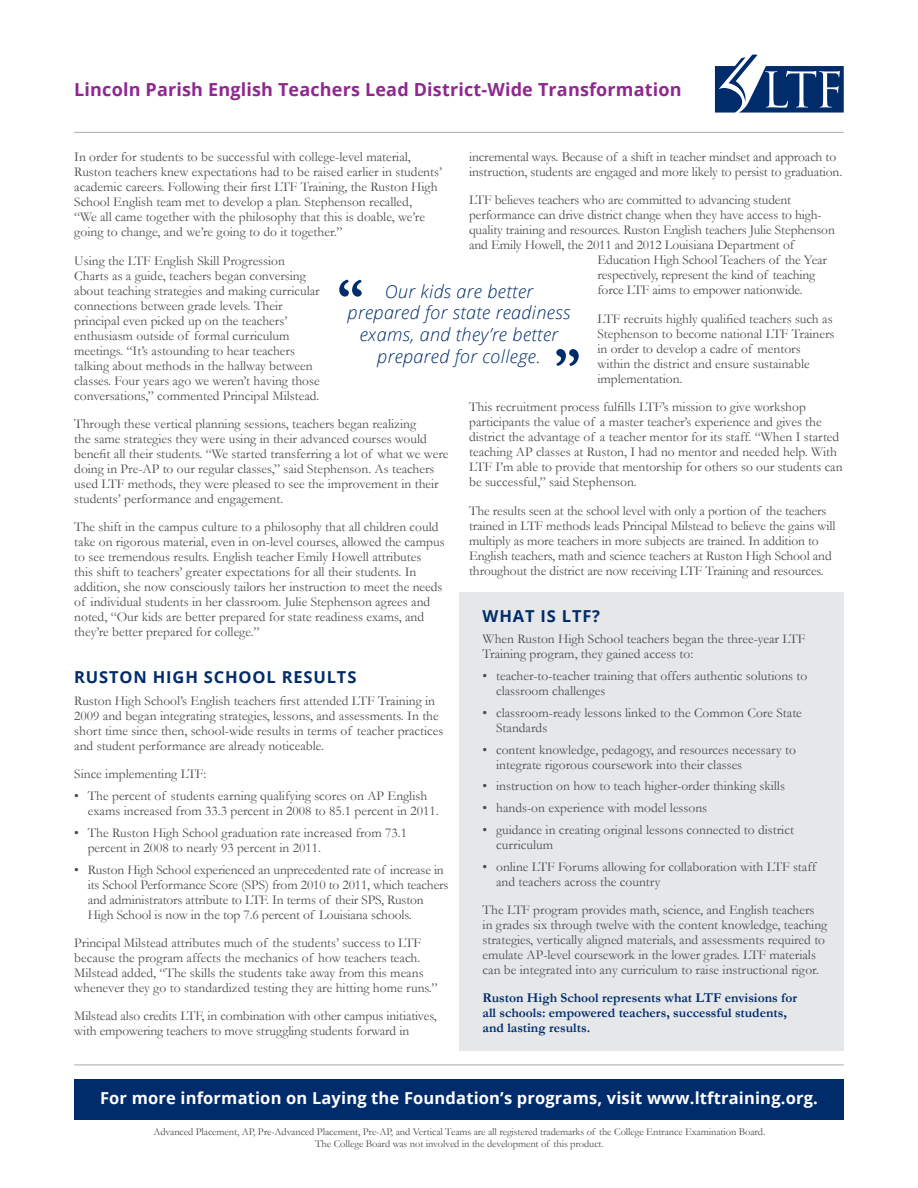
<style>
.page{position:relative;width:918px;height:1188px;background:#fff}
.page>*{position:absolute;margin:0;border:0;box-sizing:border-box;transform-origin:0 0}
.t1{font:italic 300 18px/21.6px "Open Sans";letter-spacing:.02em;color:#002c6b;text-align:center}
.t2{font:700 18px "Open Sans";letter-spacing:.01em;color:#90268f}
.t3{font:700 16.5px "Open Sans";letter-spacing:.01em;color:#fff}
.t4{font:700 16.5px "Open Sans";letter-spacing:.05em;color:#002c6b}
.t5{font:13.5px/15px "Garamond";color:#4b4c4d}
.t6{font:700 13.5px/15px "Garamond";color:#002c6b}
.t7{font:10.5px/12px "Garamond";letter-spacing:-.01em;color:#4b4c4d;text-align:center}
</style>
<div class="page">
<div style="left:459px;top:592px;width:385px;height:459px;background:#e6e7e9"></div>
<hr style="left:74px;top:132px;width:770px;height:1px;background:#a8a9ad">
<svg style="left:339px;top:280px;width:23px;height:17px"></svg>
<svg style="left:556px;top:349px;width:23px;height:17px"></svg>
<div style="left:74px;top:1079px;width:770px;height:40px;background:#002c6b"></div>
<hr style="left:74px;top:1065px;width:770px;height:1px;background:#a8a9ad">
<svg style="left:715px;top:55px;width:129px;height:58px"></svg>
<h1 class="t2" style="left:74px;top:77px;width:609px">Lincoln Parish English Teachers Lead District-Wide Transformation</h1>
<p class="t5" style="left:469px;top:149px;width:375px">incremental ways. Because of a shift in teacher mindset and approach to instruction, students are engaged and more likely to persist to graduation.</p>
<p class="t5" style="left:469px;top:193px;width:324px">LTF believes teachers who are committed to advancing student</p>
<p class="t5" style="left:469px;top:208px;width:354px">performance can drive district change when they have access to high-</p>
<p class="t5" style="left:469px;top:223px;width:367px">quality training and resources. Ruston English teachers Julie Stephenson</p>
<p class="t5" style="left:469px;top:238px;width:326px">and Emily Howell, the 2011 and 2012 Louisiana Department of</p>
<p class="t5" style="left:597px;top:253px;width:231px">Education High School Teachers of the Year</p>
<p class="t5" style="left:597px;top:268px;width:219px">respectively, represent the kind of teaching</p>
<p class="t5" style="left:597px;top:283px;width:207px">force LTF aims to empower nationwide.</p>
<p class="t5" style="left:597px;top:311px;width:239px">LTF recruits highly qualified teachers such as Stephenson to become national LTF Trainers in order to develop a cadre of mentors within the district and ensure sustainable implementation.</p>
<p class="t5" style="left:469px;top:400px;width:375px">This recruitment process fulfills LTF’s mission to give workshop participants the value of a master teacher’s experience and gives the district the advantage of a teacher mentor for its staff. “When I started teaching AP classes at Ruston, I had no mentor and needed help. With LTF I’m able to provide that mentorship for others so our students can be successful,” said Stephenson.</p>
<p class="t5" style="left:469px;top:503px;width:368px">The results seen at the school level with only a portion of the teachers trained in LTF methods leads Principal Milstead to believe the gains will multiply as more teachers in more subjects are trained. In addition to English teachers, math and science teachers at Ruston High School and throughout the district are now receiving LTF Training and resources.</p>
<p class="t4" style="left:483px;top:604px;width:119px">What is LTF?</p>
<p class="t5" style="left:483px;top:631px;width:324px">When Ruston High School teachers began the three-year LTF<br>Training program, they gained access to:</p>
<p class="t5" style="left:496px;top:668px;width:313px;text-indent:-14px">• teacher-to-teacher training that offers authentic solutions to classroom challenges</p>
<p class="t5" style="left:496px;top:705px;width:307px;text-indent:-14px">• classroom-ready lessons linked to the Common Core State<br>Standards</p>
<p class="t5" style="left:496px;top:742px;width:301px;text-indent:-14px">• content knowledge, pedagogy, and resources necessary to integrate rigorous coursework into their classes</p>
<p class="t5" style="left:483px;top:778px;width:304px">• instruction on how to teach higher-order thinking skills</p>
<p class="t5" style="left:483px;top:800px;width:226px">• hands-on experience with model lessons</p>
<p class="t5" style="left:496px;top:822px;width:299px;text-indent:-14px">• guidance in creating original lessons connected to district curriculum</p>
<p class="t5" style="left:496px;top:859px;width:322px;text-indent:-14px">• online LTF Forums allowing for collaboration with LTF staff and teachers across the country</p>
<p class="t5" style="left:483px;top:902px;width:346px">The LTF program provides math, science, and English teachers in grades six through twelve with the content knowledge, teaching strategies, vertically aligned materials, and assessments required to emulate AP-level coursework in the lower grades. LTF materials can be integrated into any curriculum to raise instructional rigor.</p>
<p class="t6" style="left:483px;top:991px;width:316px">Ruston High School represents what LTF envisions for all schools: empowered teachers, successful students, and lasting results.</p>
<p class="t5" style="left:74px;top:149px;width:369px">In order for students to be successful with college-level material, Ruston teachers knew expectations had to be raised earlier in students’ academic careers. Following their first LTF Training, the Ruston High School English team met to develop a plan. Stephenson recalled,<br>“We all came together with the philosophy that this is doable, we’re going to change, and we’re going to do it together.”</p>
<p class="t5" style="left:74px;top:253px;width:247px">Using the LTF English Skill Progression Charts as a guide, teachers began conversing about teaching strategies and making curricular connections between grade levels. Their principal even picked up on the teachers’ enthusiasm outside of formal curriculum meetings. “It’s astounding to hear teachers talking about methods in the hallway between classes. Four years ago we weren’t having those conversations,” commented Principal Milstead.</p>
<p class="t5" style="left:74px;top:416px;width:376px">Through these vertical planning sessions, teachers began realizing<br>the same strategies they were using in their advanced courses would benefit all their students. “We started transferring a lot of what we were doing in Pre-AP to our regular classes,” said Stephenson. As teachers used LTF methods, they were pleased to see the improvement in their students’ performance and engagement.</p>
<p class="t5" style="left:74px;top:520px;width:372px">The shift in the campus culture to a philosophy that all children could take on rigorous material, even in on-level courses, allowed the campus to see tremendous results. English teacher Emily Howell attributes<br>this shift to teachers’ greater expectations for all their students. In addition, she now consciously tailors her instruction to meet the needs of individual students in her classroom. Julie Stephenson agrees and noted, “Our kids are better prepared for state readiness exams, and they’re better prepared for college.”</p>
<p class="t4" style="left:74px;top:665px;width:284px">Ruston High school results</p>
<p class="t5" style="left:74px;top:693px;width:371px">Ruston High School’s English teachers first attended LTF Training in 2009 and began integrating strategies, lessons, and assessments. In the short time since then, school-wide results in terms of teacher practices and student performance are already noticeable.</p>
<p class="t5" style="left:74px;top:766px;width:134px">Since implementing LTF:</p>
<p class="t5" style="left:88px;top:788px;width:352px;text-indent:-14px">• The percent of students earning qualifying scores on AP English exams increased from 33.3 percent in 2008 to 85.1 percent in 2011.</p>
<p class="t5" style="left:88px;top:825px;width:321px;text-indent:-14px">• The Ruston High School graduation rate increased from 73.1 percent in 2008 to nearly 93 percent in 2011.</p>
<p class="t5" style="left:88px;top:862px;width:362px;text-indent:-14px">• Ruston High School experienced an unprecedented rate of increase in its School Performance Score (SPS) from 2010 to 2011, which teachers and administrators attribute to LTF. In terms of their SPS, Ruston High School is now in the top 7.6 percent of Louisiana schools.</p>
<p class="t5" style="left:74px;top:935px;width:365px">Principal Milstead attributes much of the students’ success to LTF because the program affects the mechanics of how teachers teach.<br>Milstead added, “The skills the students take away from this means whenever they go to standardized testing they are hitting home runs.”</p>
<p class="t5" style="left:74px;top:1009px;width:364px">Milstead also credits LTF, in combination with other campus initiatives, with empowering teachers to move struggling students forward in</p>
<h1 class="t1" style="left:348px;top:280px;width:224px">Our kids are better prepared for state readiness exams, and they’re better prepared for college.</h1>
<p class="t3" style="left:100px;top:1086px;width:719px">For more information on Laying the Foundation’s programs, visit www.ltftraining.org.</p>
<p class="t7" style="left:153px;top:1126px;width:613px">Advanced Placement, AP, Pre-Advanced Placement, Pre-AP, and Vertical Teams are all registered trademarks of the College Entrance Examination Board.<br>The College Board was not involved in the development of this product.</p>
</div>
